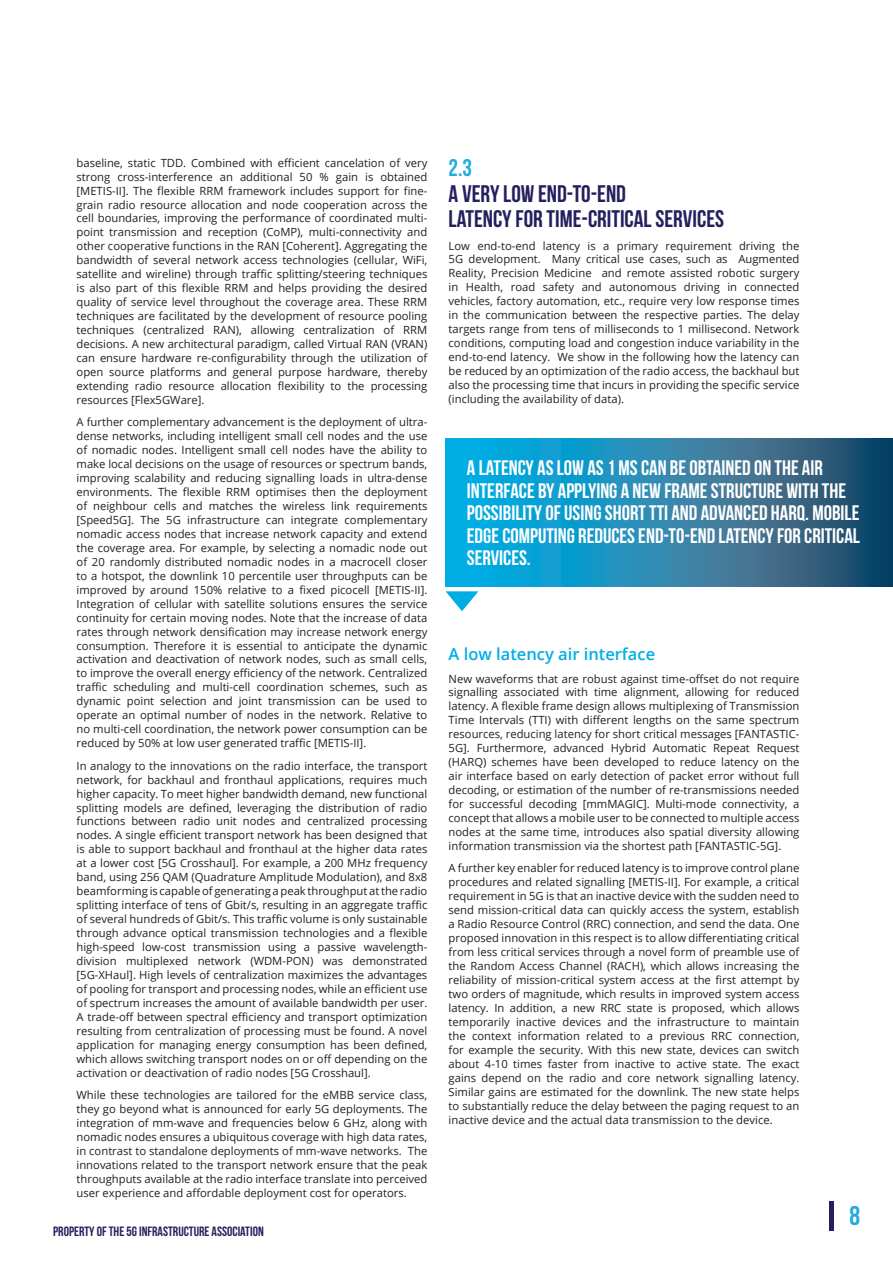
<style>
.page{position:relative;width:893px;height:1263px;background:#fff}
.page>*{position:absolute;margin:0;border:0;box-sizing:border-box;transform-origin:0 0}
.t1{font:27px "Bebas Neue";color:#24aae1}
.t2{font:24px/25.5px "Bebas Neue";color:#24205e}
.t3{font:24px "Bebas Neue";color:#24aae1}
.t4{font:21px/22.5px "Bebas Neue";color:#fff}
.t5{font:600 16.5px "Open Sans";color:#00aee5}
.t6{font:13.5px "Bebas Neue";color:#24205e}
.t7{font:11.25px/14px "Open Sans";color:#231f20;text-align:justify}
</style>
<div class="page">
<hr style="left:829px;top:1200px;width:4px;height:30px;background:#24205e">
<svg style="left:446px;top:438px;width:447px;height:149px;background:#2182aa"></svg>
<svg style="left:446px;top:591px;width:32px;height:20px"></svg>
<p class="t7" style="left:77px;top:155px;width:352px">baseline, static TDD. Combined with efficient cancelation of very strong cross-interference an additional 50 % gain is obtained [METIS-II]. The flexible RRM framework includes support for fine&shy;grain radio resource allocation and node cooperation across the cell boundaries, improving the performance of coordinated multi&shy;point transmission and reception (CoMP), multi-connectivity and other cooperative functions in the RAN [Coherent]. Aggregating the bandwidth of several network access technologies (cellular, WiFi, satellite and wireline) through traffic splitting/steering techniques is also part of this flexible RRM and helps providing the desired quality of service level throughout the coverage area. These RRM techniques are facilitated by the development of resource pooling techniques (centralized RAN), allowing centralization of RRM decisions. A new architectural paradigm, called Virtual RAN (VRAN) can ensure hardware re-configurability through the utilization of open source platforms and general purpose hardware, thereby extending radio resource allocation flexibility to the processing resources [Flex5GWare].</p>
<p class="t7" style="left:77px;top:415px;width:352px">A further complementary advancement is the deployment of ultra&shy;dense networks, including intelligent small cell nodes and the use of nomadic nodes. Intelligent small cell nodes have the ability to make local decisions on the usage of resources or spectrum bands, improving scalability and reducing signalling loads in ultra-dense environments. The flexible RRM optimises then the deployment of neighbour cells and matches the wireless link requirements [Speed5G]. The 5G infrastructure can integrate complementary nomadic access nodes that increase network capacity and extend the coverage area. For example, by selecting a nomadic node out of 20 randomly distributed nomadic nodes in a macrocell closer to a hotspot, the downlink 10 percentile user throughputs can be improved by around 150% relative to a fixed picocell [METIS-II].<br>Integration of cellular with satellite solutions ensures the service continuity for certain moving nodes. Note that the increase of data rates through network densification may increase network energy consumption. Therefore it is essential to anticipate the dynamic activation and deactivation of network nodes, such as small cells, to improve the overall energy efficiency of the network. Centralized traffic scheduling and multi-cell coordination schemes, such as dynamic point selection and joint transmission can be used to operate an optimal number of nodes in the network. Relative to no multi-cell coordination, the network power consumption can be reduced by 50% at low user generated traffic [METIS-II].</p>
<p class="t7" style="left:77px;top:758px;width:352px">In analogy to the innovations on the radio interface, the transport network, for backhaul and fronthaul applications, requires much higher capacity. To meet higher bandwidth demand, new functional splitting models are defined, leveraging the distribution of radio functions between radio unit nodes and centralized processing nodes. A single efficient transport network has been designed that is able to support backhaul and fronthaul at the higher data rates at a lower cost [5G Crosshaul]. For example, a 200 MHz frequency band, using 256 QAM (Quadrature Amplitude Modulation), and 8x8 beamforming is capable of generating a peak throughput at the radio splitting interface of tens of Gbit/s, resulting in an aggregate traffic of several hundreds of Gbit/s. This traffic volume is only sustainable through advance optical transmission technologies and a flexible high-speed low-cost transmission using a passive wavelength&shy;division multiplexed network (WDM-PON) was demonstrated [5G-XHaul]. High levels of centralization maximizes the advantages of pooling for transport and processing nodes, while an efficient use of spectrum increases the amount of available bandwidth per user.<br>A trade-off between spectral efficiency and transport optimization resulting from centralization of processing must be found. A novel application for managing energy consumption has been defined, which allows switching transport nodes on or off depending on the activation or deactivation of radio nodes [5G Crosshaul].</p>
<p class="t7" style="left:77px;top:1088px;width:352px">While these technologies are tailored for the eMBB service class, they go beyond what is announced for early 5G deployments. The integration of mm-wave and frequencies below 6 GHz, along with nomadic nodes ensures a ubiquitous coverage with high data rates, in contrast to standalone deployments of mm-wave networks. The innovations related to the transport network ensure that the peak throughputs available at the radio interface translate into perceived user experience and affordable deployment cost for operators.</p>
<p class="t6" style="left:53px;top:1224px;width:212px">PROPERTY OF THE 5G INFRASTRUCTURE ASSOCIATION</p>
<h2 class="t3" style="left:449px;top:155px;width:25px">2.3</h2>
<h2 class="t2" style="left:449px;top:180px;width:277px">A VERY LOW END-TO-END<br>LATENCY FOR TIME-CRITICAL SERVICES</h2>
<p class="t7" style="left:449px;top:238px;width:352px">Low end-to-end latency is a primary requirement driving the 5G development. Many critical use cases, such as Augmented Reality, Precision Medicine and remote assisted robotic surgery in Health, road safety and autonomous driving in connected vehicles, factory automation, etc., require very low response times in the communication between the respective parties. The delay targets range from tens of milliseconds to 1 millisecond. Network conditions, computing load and congestion induce variability in the end-to-end latency. We show in the following how the latency can be reduced by an optimization of the radio access, the backhaul but also the processing time that incurs in providing the specific service (including the availability of data).</p>
<h3 class="t4" style="left:467px;top:457px;width:395px">A LATENCY AS LOW AS 1 MS CAN BE OBTAINED ON THE AIR INTERFACE BY APPLYING A NEW FRAME STRUCTURE WITH THE POSSIBILITY OF USING SHORT TTI AND ADVANCED HARQ. MOBILE EDGE COMPUTING REDUCES END-TO-END LATENCY FOR CRITICAL SERVICES.</h3>
<h3 class="t5" style="left:449px;top:643px;width:208px">A low latency air interface</h3>
<p class="t7" style="left:449px;top:671px;width:352px">New waveforms that are robust against time-offset do not require signalling associated with time alignment, allowing for reduced latency. A flexible frame design allows multiplexing of Transmission Time Intervals (TTI) with different lengths on the same spectrum resources, reducing latency for short critical messages [FANTASTIC-5G]. Furthermore, advanced Hybrid Automatic Repeat Request (HARQ) schemes have been developed to reduce latency on the air interface based on early detection of packet error without full decoding, or estimation of the number of re-transmissions needed for successful decoding [mmMAGIC]. Multi-mode connectivity, a concept that allows a mobile user to be connected to multiple access nodes at the same time, introduces also spatial diversity allowing information transmission via the shortest path [FANTASTIC-5G].</p>
<p class="t7" style="left:449px;top:861px;width:352px">A further key enabler for reduced latency is to improve control plane procedures and related signalling [METIS-II]. For example, a critical requirement in 5G is that an inactive device with the sudden need to send mission-critical data can quickly access the system, establish a Radio Resource Control (RRC) connection, and send the data. One proposed innovation in this respect is to allow differentiating critical from less critical services through a novel form of preamble use of the Random Access Channel (RACH), which allows increasing the reliability of mission-critical system access at the first attempt by two orders of magnitude, which results in improved system access latency. In addition, a new RRC state is proposed, which allows temporarily inactive devices and the infrastructure to maintain the context information related to a previous RRC connection, for example the security. With this new state, devices can switch about 4-10 times faster from inactive to active state. The exact gains depend on the radio and core network signalling latency.<br>Similar gains are estimated for the downlink. The new state helps to substantially reduce the delay between the paging request to an inactive device and the actual data transmission to the device.</p>
<h1 class="t1" style="left:849px;top:1200px;width:12px">8</h1>
</div>
